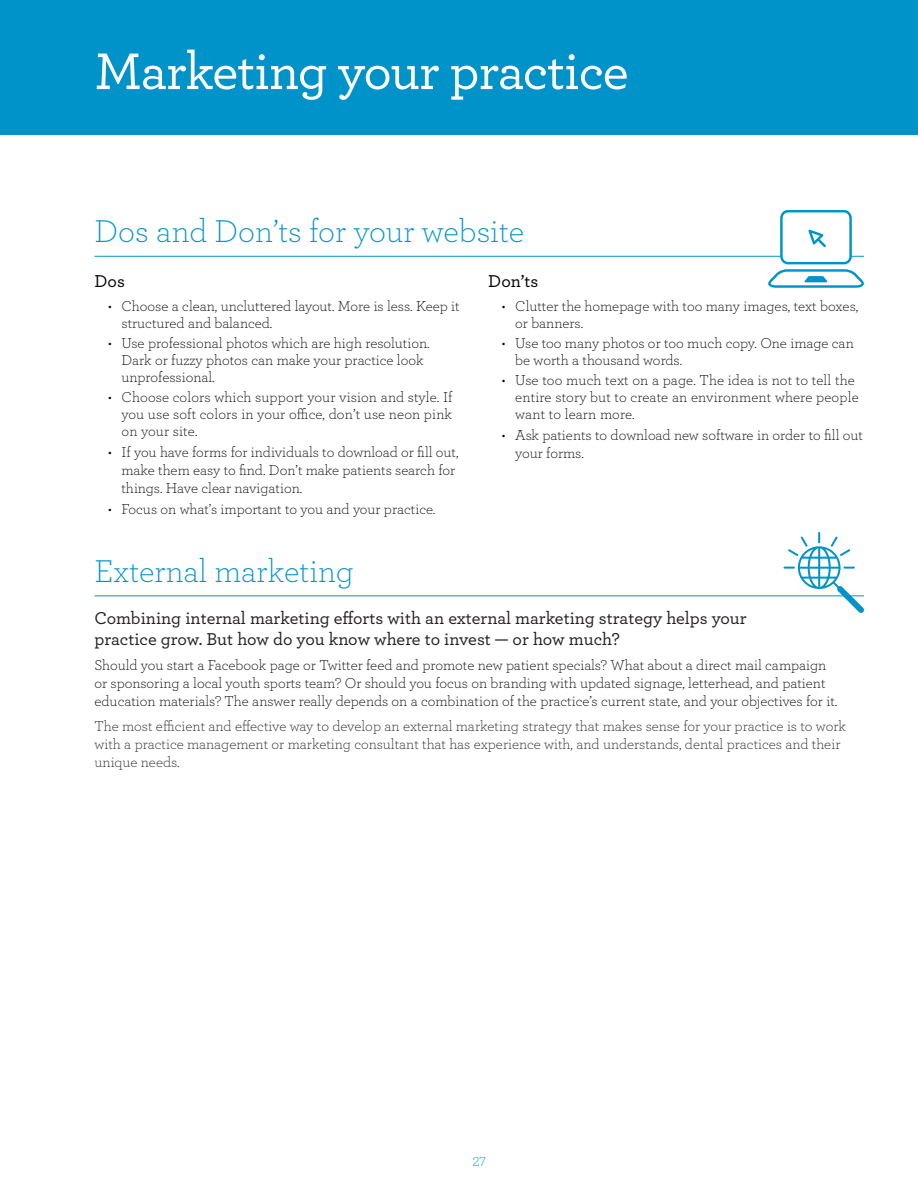
<style>
.page{position:relative;width:918px;height:1188px;background:#fff}
.page>*{position:absolute;margin:0;border:0;box-sizing:border-box;transform-origin:0 0}
.t1{font:500 54px "Archer";letter-spacing:-.02em;color:#fff}
.t2{font:300 33px "Archer";color:#0093c9}
.t3{font:500 18px/21.6px "Archer";color:#231f20}
.t4{font:500 18px "Archer";color:#000}
.t5{font:300 15px/16.8px "Archer";color:#000}
.t6{font:300 15px/18px "Archer";color:#231f20}
.t7{font:300 13.5px "Archer";color:#0093c9}
</style>
<div class="page">
<div style="left:0;top:0;width:918px;height:135px;background:#0093c9"></div>
<hr style="left:94px;top:256px;width:770px;height:1px;background:#0093c9">
<hr style="left:94px;top:595px;width:770px;height:1px;background:#0093c9">
<svg style="left:784px;top:532px;width:80px;height:81px"></svg>
<svg style="left:767px;top:210px;width:97px;height:78px"></svg>
<h1 class="t1" style="left:94px;top:32px;width:536px">Marketing your practice</h1>
<h3 class="t2" style="left:94px;top:210px;width:431px">Dos and Don’ts for your website</h3>
<h4 class="t4" style="left:94px;top:268px;width:32px">Dos</h4>
<h4 class="t4" style="left:488px;top:268px;width:52px">Don’ts</h4>
<p class="t5" style="left:122px;top:297px;width:340px;text-indent:-14px">• Choose a clean, uncluttered layout. More is less. Keep it structured and balanced.</p>
<p class="t5" style="left:122px;top:334px;width:310px;text-indent:-14px">• Use professional photos which are high resolution.<br>Dark or fuzzy photos can make your practice look unprofessional.</p>
<p class="t5" style="left:122px;top:388px;width:333px;text-align:justify;text-indent:-14px">• Choose colors which support your vision and style. If you use soft colors in your office, don’t use neon pink on your site.</p>
<p class="t5" style="left:122px;top:442px;width:339px;line-height:18px;text-indent:-14px">• If you have forms for individuals to download or fill out, make them easy to find. Don’t make patients search for things. Have clear navigation.</p>
<p class="t5" style="left:108px;top:500px;width:329px">• Focus on what’s important to you and your practice.</p>
<p class="t5" style="left:515px;top:297px;width:345px;text-indent:-14px">• Clutter the homepage with too many images, text boxes, or banners.</p>
<p class="t5" style="left:515px;top:334px;width:340px;text-indent:-14px">• Use too many photos or too much copy. One image can be worth a thousand words.</p>
<p class="t5" style="left:515px;top:371px;width:345px;text-indent:-14px">• Use too much text on a page. The idea is not to tell the entire story but to create an environment where people want to learn more.</p>
<p class="t5" style="left:515px;top:425px;width:349px;line-height:18px;text-indent:-14px">• Ask patients to download new software in order to fill out your forms.</p>
<h3 class="t2" style="left:94px;top:549px;width:261px">External marketing</h3>
<p class="t3" style="left:94px;top:606px;width:654px">Combining internal marketing efforts with an external marketing strategy helps your practice grow. But how do you know where to invest — or how much?</p>
<p class="t5" style="left:94px;top:656px;width:744px;line-height:18px">Should you start a Facebook page or Twitter feed and promote new patient specials? What about a direct mail campaign or sponsoring a local youth sports team? Or should you focus on branding with updated signage, letterhead, and patient education materials? The answer really depends on a combination of the practice’s current state, and your objectives for it.</p>
<p class="t6" style="left:94px;top:716px;width:753px">The most efficient and effective way to develop an external marketing strategy that makes sense for your practice is to work with a practice management or marketing consultant that has experience with, and understands, dental practices and their unique needs.</p>
<p class="t7" style="left:472px;top:1153px;width:15px">27</p>
</div>
